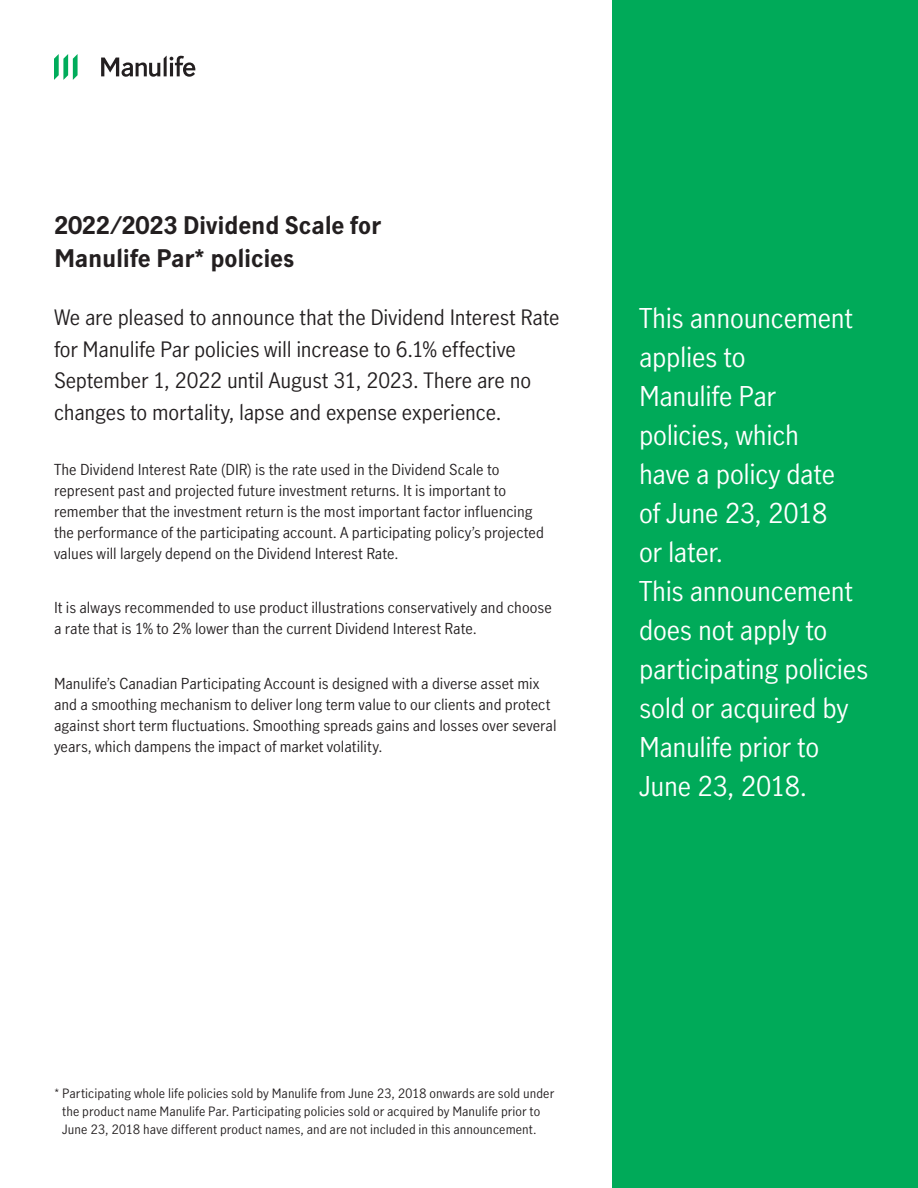
<style>
.page{position:relative;width:918px;height:1188px;background:#fff}
.page>*{position:absolute;margin:0;border:0;box-sizing:border-box;transform-origin:0 0}
.Intro_text___Light_1{font:27px/39px "Manulife JH Sans Optimized";letter-spacing:-.01em;color:#fff}
.Header___Bold_20_24{font:700 24px/33px "Manulife JH Sans Optimized";letter-spacing:-.01em;color:#231f20}
.Body_Text___Light_10{font:21px/31.5px "Manulife JH Sans Optimized";letter-spacing:-.01em;color:#231f20}
.Body_Text___Light_10-2{font:15px/21px "Manulife JH Sans Optimized";color:#231f20}
.Body_Text___Light_10-3{font:12.75px/18px "Manulife JH Sans Optimized";letter-spacing:.005em;color:#231f20}
</style>
<div class="page">
<svg style="left:101px;top:56px;width:94px;height:21px"></svg>
<svg style="left:54px;top:54px;width:24px;height:26px"></svg>
<div style="left:612px;top:0;width:306px;height:1188px;background:#00aa59"></div>
<h1 class="Header___Bold_20_24" style="left:54px;top:207px;width:329px">2022/2023 Dividend Scale for<br>Manulife Par* policies</h1>
<p class="Body_Text___Light_10" style="left:54px;top:301px;width:507px">We are pleased to announce that the Dividend Interest Rate for Manulife Par policies will increase to 6.1% effective September 1, 2022 until August 31, 2023. There are no changes to mortality, lapse and expense experience.</p>
<p class="Body_Text___Light_10-2" style="left:54px;top:458px;width:492px">The Dividend Interest Rate (DIR) is the rate used in the Dividend Scale to represent past and projected future investment returns. It is important to remember that the investment return is the most important factor influencing the performance of the participating account. A participating policy’s projected values will largely depend on the Dividend Interest Rate.</p>
<p class="Body_Text___Light_10-2" style="left:54px;top:597px;width:499px">It is always recommended to use product illustrations conservatively and choose a rate that is 1% to 2% lower than the current Dividend Interest Rate.</p>
<p class="Body_Text___Light_10-2" style="left:54px;top:672px;width:504px">Manulife’s Canadian Participating Account is designed with a diverse asset mix and a smoothing mechanism to deliver long term value to our clients and protect against short term fluctuations. Smoothing spreads gains and losses over several years, which dampens the impact of market volatility.</p>
<p class="Intro_text___Light_1" style="left:639px;top:297px;width:231px">This announcement applies to<br>Manulife Par policies, which<br>have a policy date<br>of June 23, 2018<br>or later.<br>This announcement does not apply to participating policies sold or acquired by<br>Manulife prior to<br>June 23, 2018.</p>
<p class="Body_Text___Light_10-3" style="left:62px;top:1084px;width:493px;text-indent:-8px">* Participating whole life policies sold by Manulife from June 23, 2018 onwards are sold under the product name Manulife Par. Participating policies sold or acquired by Manulife prior to<br>June 23, 2018 have different product names, and are not included in this announcement.</p>
</div>
